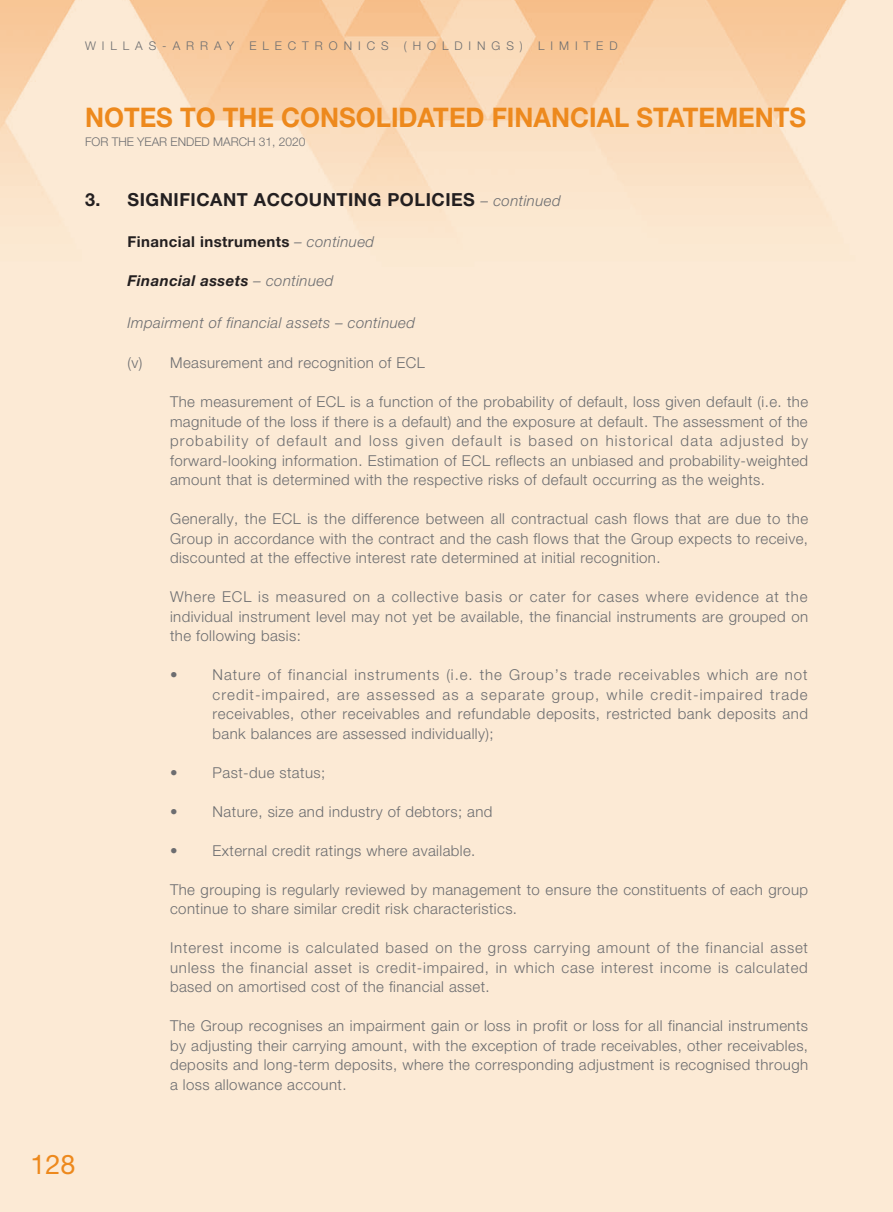
<style>
.page{position:relative;width:893px;height:1212px;background:#fcead5}
.page>*{position:absolute;margin:0;border:0;box-sizing:border-box;transform-origin:0 0}
.t1{font:700 27px "Helvetica Neue LT Std";color:#ed891d;scale:.95 1}
.t2{font:27px "Helvetica Neue LT Std";color:#ed891d}
._01_H1{font:700 18px "Helvetica Neue LT Std";letter-spacing:.03em;color:#231f20}
._00_txt{font:300 15px/19.5px "Helvetica Neue LT Std";letter-spacing:.03em;color:#6c6d70;text-align:justify}
._00_txt-2{font:italic 300 15px "Helvetica Neue LT Std";letter-spacing:.03em;color:#6c6d70}
._02_H2{font:700 15px "Helvetica Neue LT Std";letter-spacing:.03em;color:#231f20}
._03_H3{font:italic 700 15px "Helvetica Neue LT Std";letter-spacing:.03em;color:#231f20}
.t3{font:300 12px "Helvetica Neue LT Std";letter-spacing:.495em;color:#6c6d70}
.t4{font:300 12px "Helvetica Neue LT Std";color:#6c6d70}
.s1{font-weight:300;font-style:italic;font-size:15px;color:#6c6d70}
.s2{font-weight:300;font-style:italic;color:#6c6d70}
.s3{font-weight:300;color:#6c6d70}
</style>
<div class="page">
<img style="left:0;top:0;width:847px;height:221px">
<p class="t3" style="left:85px;top:38px;width:151px">WILLAS-ARRAY</p>
<p class="t3" style="left:249px;top:38px;width:141px">ELECTRONICS</p>
<p class="t3" style="left:404px;top:38px;width:120px">(HOLDINGS)</p>
<p class="t3" style="left:538px;top:38px;width:81px">LIMITED</p>
<h1 class="t1" style="left:85px;top:100px;width:761px">NOTES TO THE CONSOLIDATED FINANCIAL STATEMENTS</h1>
<p class="t4" style="left:85px;top:134px;width:222px">FOR THE YEAR ENDED MARCH 31, 2020</p>
<p class="_01_H1" style="left:85px;top:189px;width:477px">3. SIGNIFICANT ACCOUNTING POLICIES <span class="s1">– continued</span></p>
<p class="_02_H2" style="left:128px;top:232px;width:248px">Financial instruments <span class="s2">– continued</span></p>
<p class="_03_H3" style="left:128px;top:271px;width:207px">Financial assets <span class="s3">– continued</span></p>
<p class="_00_txt-2" style="left:128px;top:314px;width:289px">Impairment of financial assets – continued</p>
<p class="_00_txt" style="left:128px;top:353px;width:299px">(v) Measurement and recognition of ECL</p>
<p class="_00_txt" style="left:170px;top:392px;width:640px">The measurement of ECL is a function of the probability of default, loss given default (i.e. the magnitude of the loss if there is a default) and the exposure at default. The assessment of the probability of default and loss given default is based on historical data adjusted by forward-looking information. Estimation of ECL reflects an unbiased and probability-weighted amount that is determined with the respective risks of default occurring as the weights.</p>
<p class="_00_txt" style="left:170px;top:509px;width:640px">Generally, the ECL is the difference between all contractual cash flows that are due to the Group in accordance with the contract and the cash flows that the Group expects to receive, discounted at the effective interest rate determined at initial recognition.</p>
<p class="_00_txt" style="left:170px;top:587px;width:640px">Where ECL is measured on a collective basis or cater for cases where evidence at the individual instrument level may not yet be available, the financial instruments are grouped on the following basis:</p>
<p class="_00_txt" style="left:213px;top:665px;width:597px;text-indent:-43px">• Nature of financial instruments (i.e. the Group’s trade receivables which are not credit-impaired, are assessed as a separate group, while credit-impaired trade receivables, other receivables and refundable deposits, restricted bank deposits and bank balances are assessed individually);</p>
<p class="_00_txt" style="left:170px;top:762px;width:157px">• Past-due status;</p>
<p class="_00_txt" style="left:170px;top:801px;width:324px">• Nature, size and industry of debtors; and</p>
<p class="_00_txt" style="left:170px;top:840px;width:307px">• External credit ratings where available.</p>
<p class="_00_txt" style="left:170px;top:879px;width:640px">The grouping is regularly reviewed by management to ensure the constituents of each group continue to share similar credit risk characteristics.</p>
<p class="_00_txt" style="left:170px;top:938px;width:639px">Interest income is calculated based on the gross carrying amount of the financial asset unless the financial asset is credit-impaired, in which case interest income is calculated based on amortised cost of the financial asset.</p>
<p class="_00_txt" style="left:170px;top:1016px;width:640px">The Group recognises an impairment gain or loss in profit or loss for all financial instruments by adjusting their carrying amount, with the exception of trade receivables, other receivables, deposits and long-term deposits, where the corresponding adjustment is recognised through a loss allowance account.</p>
<h1 class="t2" style="left:31px;top:1148px;width:47px">128</h1>
</div>
